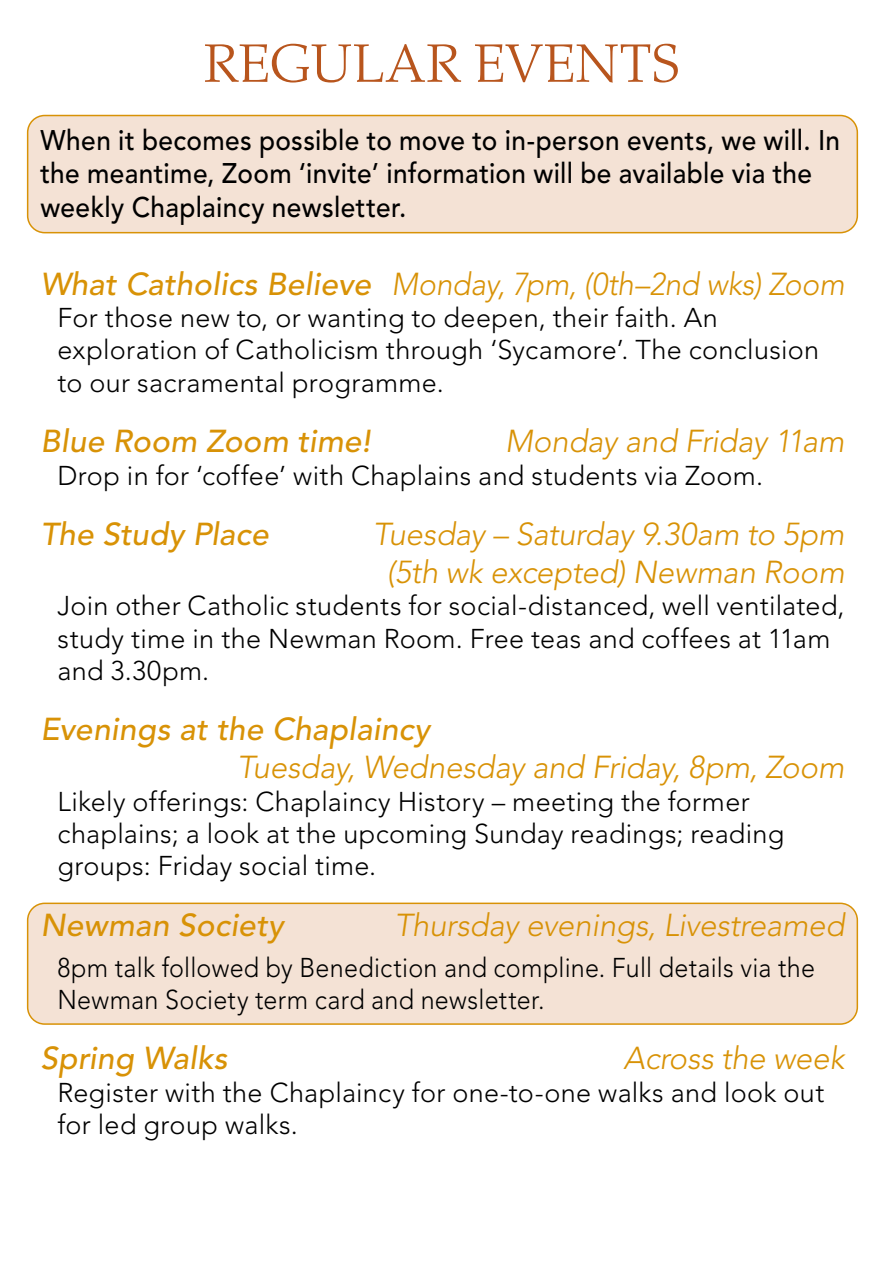
<style>
.page{position:relative;width:885px;height:1263px;background:#fff}
.page>*{position:absolute;margin:0;border:0;box-sizing:border-box;transform-origin:0 0}
.t1{font:300 54px "Palatino LT Std";letter-spacing:.02em;color:#b8551d}
.t2{font:italic 300 31.5px/37.8px "Avenir LT Std";letter-spacing:-.005em;color:#d89206;text-align:center}
.t3{font:italic 500 31.5px "Avenir LT Std";letter-spacing:.01em;color:#d89206}
.t4{font:italic 300 31.5px "Avenir LT Std";letter-spacing:-.005em;color:#d89206;scale:.95 1}
.t5{font:500 28.2px/33.9px "Avenir LT Std";letter-spacing:.015em;color:#000;scale:.93 1}
.t6{font:300 27px/32.4px "Avenir LT Std";letter-spacing:.01em;color:#000}
.t7{font:300 27px/32.4px "Avenir LT Std";letter-spacing:.01em;color:#000;scale:.93 1}
.s1{font-weight:500}
</style>
<div class="page">
<div style="left:28px;top:116px;width:829px;height:117px;background:#f4e2d5;border-radius:17px"></div>
<div style="left:27px;top:115px;width:831px;height:118px;border:2px solid #d89206;border-radius:17px"></div>
<div style="left:28px;top:903px;width:829px;height:121px;background:#f4e2d5;border-radius:17px"></div>
<div style="left:27px;top:902px;width:831px;height:123px;border:2px solid #d89206;border-radius:17px"></div>
<h1 class="t1" style="left:204px;top:32px;width:478px">REGULAR EVENTS</h1>
<p class="t5" style="left:40px;top:124px;width:861px">When it becomes possible to move to in-person events, we will. In the meantime, Zoom ‘invite’ information will be available via the weekly Chaplaincy newsletter.</p>
<p class="t4" style="left:40px;top:265px;width:847px"><span class="s1">What Catholics Believe</span> Monday, 7pm, (0th–2nd wks) Zoom</p>
<p class="t6" style="left:57px;top:302px;width:763px">For those new to, or wanting to deepen, their faith. An exploration of Catholicism through ‘Sycamore’. The conclusion to our sacramental programme.</p>
<p class="t3" style="left:40px;top:423px;width:331px">Blue Room Zoom time!</p>
<p class="t2" style="left:505px;top:423px;width:341px">Monday and Friday 11am</p>
<p class="t6" style="left:57px;top:459px;width:707px">Drop in for ‘coffee’ with Chaplains and students via Zoom.</p>
<p class="t3" style="left:40px;top:516px;width:230px">The Study Place</p>
<p class="t2" style="left:373px;top:516px;width:473px">Tuesday – Saturday 9.30am to 5pm (5th wk excepted) Newman Room</p>
<p class="t6" style="left:57px;top:590px;width:788px">Join other Catholic students for social-distanced, well ventilated, study time in the Newman Room. Free teas and coffees at 11am and 3.30pm.</p>
<p class="t3" style="left:40px;top:711px;width:391px">Evenings at the Chaplaincy</p>
<p class="t2" style="left:237px;top:749px;width:608px">Tuesday, Wednesday and Friday, 8pm, Zoom</p>
<p class="t6" style="left:57px;top:785px;width:728px">Likely offerings: Chaplaincy History – meeting the former chaplains; a look at the upcoming Sunday readings; reading groups: Friday social time.</p>
<p class="t3" style="left:40px;top:906px;width:244px">Newman Society</p>
<p class="t2" style="left:394px;top:906px;width:451px">Thursday evenings, Livestreamed</p>
<p class="t7" style="left:57px;top:951px;width:816px">8pm talk followed by Benediction and compline. Full details via the<br>Newman Society term card and newsletter.</p>
<p class="t3" style="left:40px;top:1040px;width:188px">Spring Walks</p>
<p class="t2" style="left:623px;top:1040px;width:222px">Across the week</p>
<p class="t6" style="left:57px;top:1076px;width:768px">Register with the Chaplaincy for one-to-one walks and look out for led group walks.</p>
</div>
